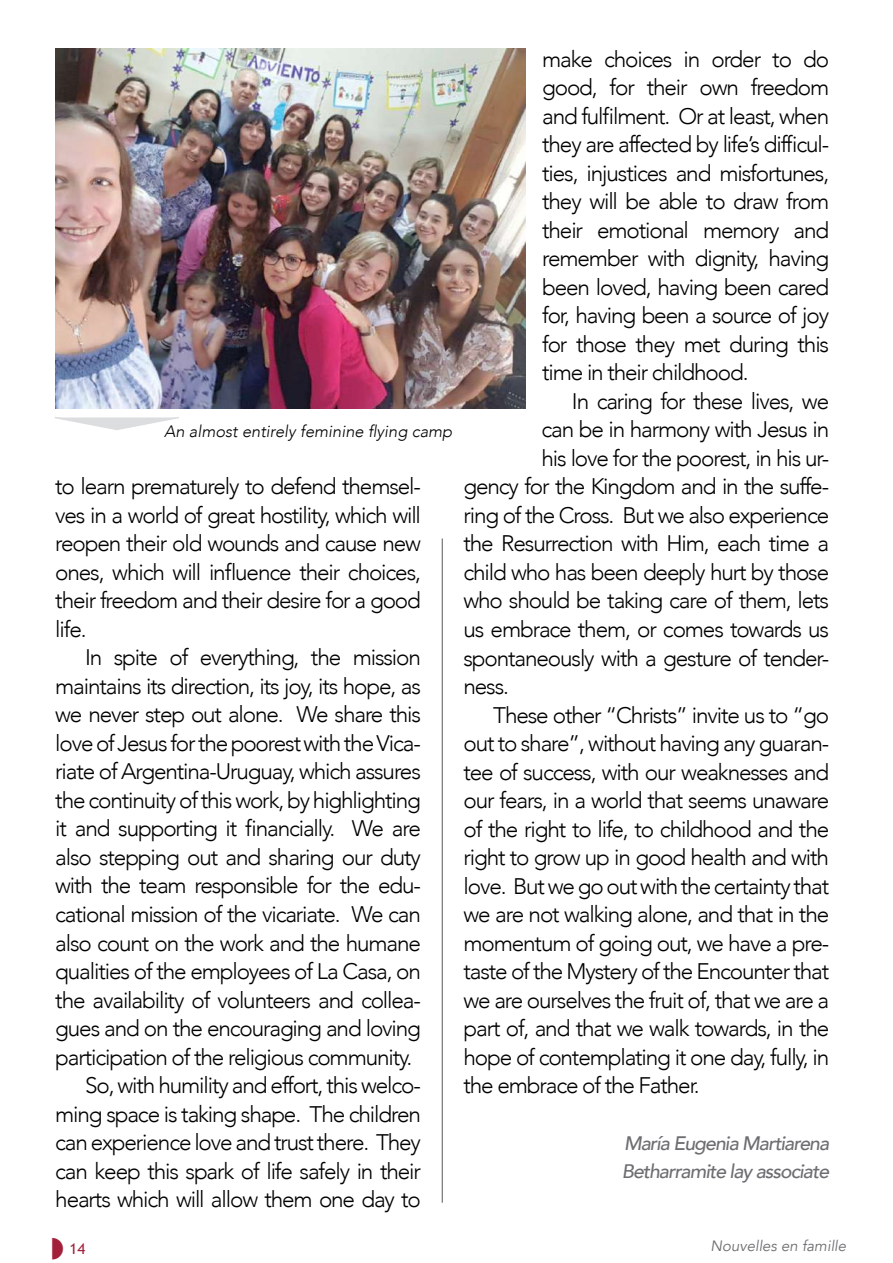
<style>
.page{position:relative;width:893px;height:1263px;background:#fff}
.page>*{position:absolute;margin:0;border:0;box-sizing:border-box;transform-origin:0 0}
.t1{font:300 22.5px/28.5px "Avenir";letter-spacing:-.05em;color:#000;text-align:justify}
.t2{font:italic 500 19.5px/28.5px "Avenir";letter-spacing:-.05em;color:#6d6e71}
.t3{font:italic 300 16.5px "Avenir";color:#000}
.t4{font:italic 15px "Avenir";color:#6d6e71}
.t5{font:15px "Trebuchet MS";color:#a2203a}
</style>
<div class="page">
<hr style="left:442px;top:538px;width:1px;height:665px;background:#58595b">
<img style="left:55px;top:49px;width:470px;height:360px">
<svg style="left:55px;top:417px;width:124px;height:13px"></svg>
<p class="t3" style="left:164px;top:422px;width:290px">An almost entirely feminine flying camp</p>
<p class="t1" style="left:55px;top:472px;width:367px">to learn prematurely to defend themsel&shy;ves in a world of great hostility, which will reopen their old wounds and cause new ones, which will influence their choices, their freedom and their desire for a good life.</p>
<p class="t1" style="left:85px;top:643px;width:337px">In spite of everything, the mission</p>
<p class="t1" style="left:55px;top:672px;width:367px">maintains its direction, its joy, its hope, as</p>
<p class="t1" style="left:55px;top:700px;width:367px">we never step out alone. We share this</p>
<p class="t1" style="left:55px;top:729px;width:367px">love of Jesus for the poorest with the Vica-</p>
<p class="t1" style="left:55px;top:757px;width:367px">riate of Argentina-Uruguay, which assures</p>
<p class="t1" style="left:55px;top:786px;width:367px">the continuity of this work, by highlighting</p>
<p class="t1" style="left:55px;top:814px;width:367px">it and supporting it financially. We are</p>
<p class="t1" style="left:55px;top:843px;width:367px">also stepping out and sharing our duty</p>
<p class="t1" style="left:55px;top:871px;width:367px">with the team responsible for the edu-</p>
<p class="t1" style="left:55px;top:900px;width:367px">cational mission of the vicariate. We can</p>
<p class="t1" style="left:55px;top:928px;width:367px">also count on the work and the humane</p>
<p class="t1" style="left:55px;top:957px;width:367px">qualities of the employees of La Casa, on</p>
<p class="t1" style="left:55px;top:985px;width:367px">the availability of volunteers and collea-</p>
<p class="t1" style="left:55px;top:1014px;width:367px">gues and on the encouraging and loving</p>
<p class="t1" style="left:55px;top:1042px;width:358px">participation of the religious community.</p>
<p class="t1" style="left:85px;top:1071px;width:337px">So, with humility and effort, this welco-</p>
<p class="t1" style="left:55px;top:1099px;width:367px">ming space is taking shape. The children</p>
<p class="t1" style="left:55px;top:1128px;width:367px">can experience love and trust there. They</p>
<p class="t1" style="left:55px;top:1156px;width:367px">can keep this spark of life safely in their</p>
<p class="t1" style="left:55px;top:1185px;width:367px">hearts which will allow them one day to</p>
<p class="t1" style="left:542px;top:45px;width:289px">make choices in order to do good, for their own freedom and fulfilment. Or at least, when they are affected by life’s difficul&shy;ties, injustices and misfortunes, they will be able to draw from their emotional memory and remember with dignity, having been loved, having been cared for, having been a source of joy for those they met during this time in their childhood.</p>
<p class="t1" style="left:572px;top:387px;width:259px">In caring for these lives, we</p>
<p class="t1" style="left:541px;top:415px;width:289px">can be in harmony with Jesus in</p>
<p class="t1" style="left:541px;top:444px;width:289px">his love for the poorest, in his ur-</p>
<p class="t1" style="left:463px;top:472px;width:367px">gency for the Kingdom and in the suffe-</p>
<p class="t1" style="left:463px;top:501px;width:367px">ring of the Cross. But we also experience</p>
<p class="t1" style="left:463px;top:529px;width:367px">the Resurrection with Him, each time a</p>
<p class="t1" style="left:463px;top:558px;width:367px">child who has been deeply hurt by those</p>
<p class="t1" style="left:463px;top:586px;width:367px">who should be taking care of them, lets</p>
<p class="t1" style="left:463px;top:615px;width:367px">us embrace them, or comes towards us</p>
<p class="t1" style="left:463px;top:643px;width:367px">spontaneously with a gesture of tender-</p>
<p class="t1" style="left:463px;top:672px;width:47px">ness.</p>
<p class="t1" style="left:493px;top:700px;width:337px">These other “Christs” invite us to “go</p>
<p class="t1" style="left:463px;top:729px;width:367px">out to share”, without having any guaran-</p>
<p class="t1" style="left:463px;top:757px;width:367px">tee of success, with our weaknesses and</p>
<p class="t1" style="left:463px;top:786px;width:367px">our fears, in a world that seems unaware</p>
<p class="t1" style="left:463px;top:815px;width:367px">of the right to life, to childhood and the</p>
<p class="t1" style="left:463px;top:843px;width:367px">right to grow up in good health and with</p>
<p class="t1" style="left:463px;top:872px;width:367px">love. But we go out with the certainty that</p>
<p class="t1" style="left:463px;top:900px;width:367px">we are not walking alone, and that in the</p>
<p class="t1" style="left:463px;top:929px;width:367px">momentum of going out, we have a pre-</p>
<p class="t1" style="left:463px;top:957px;width:367px">taste of the Mystery of the Encounter that</p>
<p class="t1" style="left:463px;top:986px;width:367px">we are ourselves the fruit of, that we are a</p>
<p class="t1" style="left:463px;top:1014px;width:367px">part of, and that we walk towards, in the</p>
<p class="t1" style="left:463px;top:1043px;width:367px">hope of contemplating it one day, fully, in</p>
<p class="t1" style="left:463px;top:1071px;width:238px">the embrace of the Father.</p>
<p class="t2" style="left:622px;top:1129px;width:209px">María Eugenia Martiarena<br>Betharramite lay associate</p>
<p class="t5" style="left:70px;top:1239px;width:17px">14</p>
<p class="t4" style="left:711px;top:1237px;width:137px">Nouvelles en famille</p>
</div>
